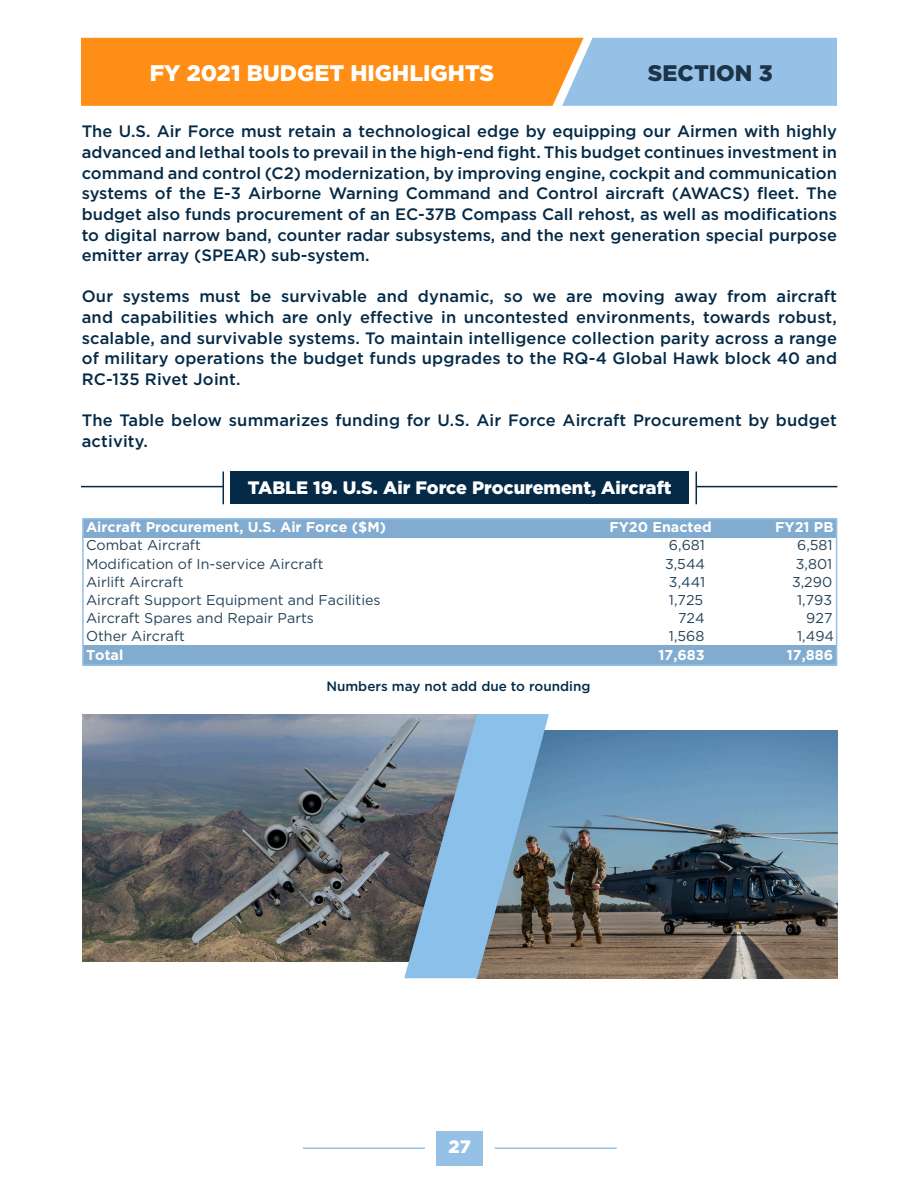
<style>
.page{position:relative;width:918px;height:1188px;background:#fff}
.page>*{position:absolute;margin:0;border:0;box-sizing:border-box;transform-origin:0 0}
.t1{font:900 22.5px "Gotham Pro";color:#fff}
.t2{font:900 22.5px "Gotham Pro";color:#1d3347}
.t3{font:900 18px "Gotham Pro";color:#fff}
.t4{font:500 16.5px/20.7px "Gotham";letter-spacing:.01em;color:#042a47;text-align:justify}
.t5{font:14.25px "Gotham";color:#254359}
.t6{font:700 14.25px "Gotham";color:#fff}
.t7{font:500 13.5px "Gotham";color:#042a47}
</style>
<div class="page">
<div style="left:437px;top:1131px;width:46px;height:35px;background:#96c1e7"></div>
<svg style="left:81px;top:38px;width:756px;height:68px;background:#dba05f"></svg>
<hr style="left:495px;top:1148px;width:122px;height:1px;background:#96c1e7">
<hr style="left:303px;top:1148px;width:122px;height:1px;background:#96c1e7">
<div style="left:231px;top:472px;width:458px;height:32px;background:#042a47"></div>
<hr style="left:696px;top:472px;width:1px;height:32px;background:#042a47">
<hr style="left:223px;top:472px;width:1px;height:32px;background:#042a47">
<hr style="left:696px;top:486px;width:141px;height:1px;background:#042a47">
<hr style="left:81px;top:486px;width:142px;height:1px;background:#042a47">
<img style="left:82px;top:714px;width:322px;height:248px">
<img style="left:549px;top:730px;width:288px;height:248px">
<svg style="left:404px;top:714px;width:145px;height:264px;background:#7a97ae"></svg>
<div style="left:83px;top:518px;width:754px;height:19px;background:#82abd0"></div>
<div style="left:83px;top:645px;width:754px;height:21px;background:#82abd0"></div>
<div style="left:82px;top:518px;width:755px;height:148px;border:2px solid #96c1e7"></div>
<p class="t1" style="left:150px;top:60px;width:346px">FY 2021 BUDGET HIGHLIGHTS</p>
<p class="t2" style="left:648px;top:60px;width:126px">SECTION 3</p>
<p class="t4" style="left:82px;top:121px;width:757px">The U.S. Air Force must retain a technological edge by equipping our Airmen with highly advanced and lethal tools to prevail in the high-end fight. This budget continues investment in command and control (C2) modernization, by improving engine, cockpit and communication systems of the E-3 Airborne Warning Command and Control aircraft (AWACS) fleet. The budget also funds procurement of an EC-37B Compass Call rehost, as well as modifications to digital narrow band, counter radar subsystems, and the next generation special purpose emitter array (SPEAR) sub-system.</p>
<p class="t4" style="left:82px;top:286px;width:757px">Our systems must be survivable and dynamic, so we are moving away from aircraft and capabilities which are only effective in uncontested environments, towards robust, scalable, and survivable systems. To maintain intelligence collection parity across a range of military operations the budget funds upgrades to the RQ-4 Global Hawk block 40 and RC-135 Rivet Joint.</p>
<p class="t4" style="left:82px;top:410px;width:757px">The Table below summarizes funding for U.S. Air Force Aircraft Procurement by budget activity.</p>
<p class="t3" style="left:248px;top:477px;width:425px">TABLE 19. U.S. Air Force Procurement, Aircraft</p>
<p class="t6" style="left:86px;top:518px;width:302px">Aircraft Procurement, U.S. Air Force ($M)</p>
<p class="t6" style="left:609px;top:518px;width:104px">FY20 Enacted</p>
<p class="t6" style="left:775px;top:518px;width:60px">FY21 PB</p>
<p class="t5" style="left:86px;top:536px;width:116px">Combat Aircraft</p>
<p class="t5" style="left:669px;top:536px;width:38px">6,681</p>
<p class="t5" style="left:797px;top:536px;width:37px">6,581</p>
<p class="t5" style="left:86px;top:554px;width:239px">Modification of In-service Aircraft</p>
<p class="t5" style="left:665px;top:554px;width:42px">3,544</p>
<p class="t5" style="left:796px;top:554px;width:38px">3,801</p>
<p class="t5" style="left:86px;top:572px;width:99px">Airlift Aircraft</p>
<p class="t5" style="left:669px;top:572px;width:38px">3,441</p>
<p class="t5" style="left:792px;top:572px;width:42px">3,290</p>
<p class="t5" style="left:86px;top:591px;width:296px">Aircraft Support Equipment and Facilities</p>
<p class="t5" style="left:669px;top:591px;width:36px">1,725</p>
<p class="t5" style="left:797px;top:591px;width:37px">1,793</p>
<p class="t5" style="left:86px;top:609px;width:230px">Aircraft Spares and Repair Parts</p>
<p class="t5" style="left:678px;top:609px;width:28px">724</p>
<p class="t5" style="left:806px;top:609px;width:28px">927</p>
<p class="t5" style="left:86px;top:627px;width:101px">Other Aircraft</p>
<p class="t5" style="left:669px;top:627px;width:37px">1,568</p>
<p class="t5" style="left:797px;top:627px;width:38px">1,494</p>
<p class="t6" style="left:86px;top:646px;width:39px">Total</p>
<p class="t6" style="left:659px;top:646px;width:48px">17,683</p>
<p class="t6" style="left:787px;top:646px;width:48px">17,886</p>
<p class="t7" style="left:326px;top:678px;width:266px">Numbers may not add due to rounding</p>
<p class="t3" style="left:449px;top:1136px;width:24px">27</p>
</div>
